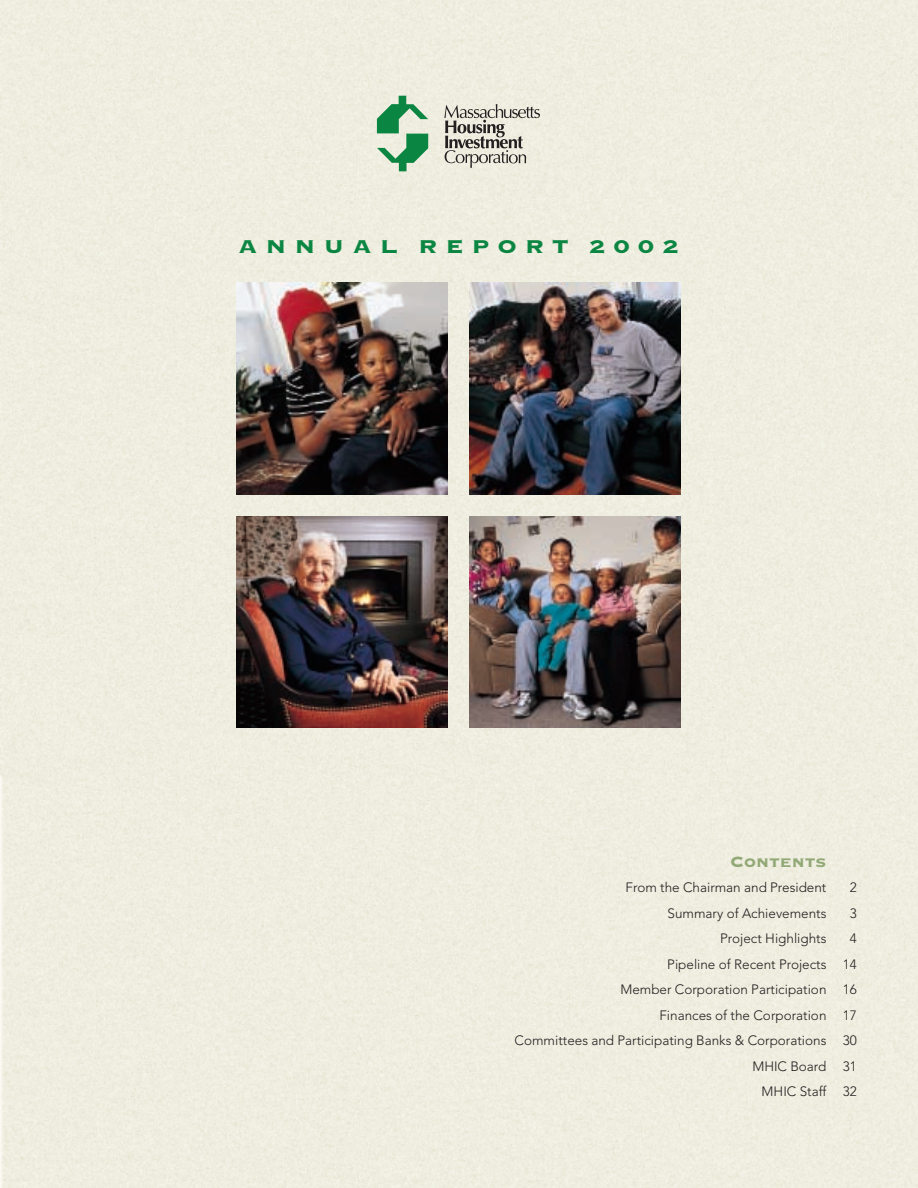
<style>
.page{position:relative;width:918px;height:1188px;background:#fff}
.page>*{position:absolute;margin:0;border:0;box-sizing:border-box;transform-origin:0 0}
.t1{font:24.3px "Copperplate Thirty Three BC";letter-spacing:.295em;color:#0b8642;scale:1.11 1}
.t2{font:19.5px "Copperplate Thirty Three BC";color:#92a876}
.t3{font:300 13.5px/25.5px "Avenir";color:#231f20;text-align:right}
</style>
<div class="page">
<div style="left:0;top:0;width:918px;height:1187px;background:#eeede0"></div>
<img style="left:236px;top:283px;width:212px;height:211px">
<img style="left:236px;top:516px;width:212px;height:212px">
<img style="left:469px;top:516px;width:212px;height:212px">
<svg style="left:377px;top:96px;width:51px;height:75px;background:#8ec19d"></svg>
<svg style="left:444px;top:104px;width:96px;height:64px;background:#c1bfb5"></svg>
<img style="left:469px;top:283px;width:212px;height:211px">
<h1 class="t1" style="left:238px;top:230px;width:398px">ANNUAL REPORT 2002</h1>
<h2 class="t2" style="left:730px;top:848px;width:98px">Contents</h2>
<p class="t3" style="left:626px;top:876px;width:202px">From the Chairman and President</p>
<p class="t3" style="left:850px;top:876px;width:9px">2</p>
<p class="t3" style="left:668px;top:901px;width:160px">Summary of Achievements</p>
<p class="t3" style="left:850px;top:901px;width:9px">3</p>
<p class="t3" style="left:720px;top:927px;width:108px">Project Highlights</p>
<p class="t3" style="left:515px;top:927px;width:344px">4<br>Pipeline of Recent Projects 14<br>Member Corporation Participation 16<br>Finances of the Corporation 17<br>Committees and Participating Banks &amp; Corporations 30<br>MHIC Board 31<br>MHIC Staff 32</p>
</div>
